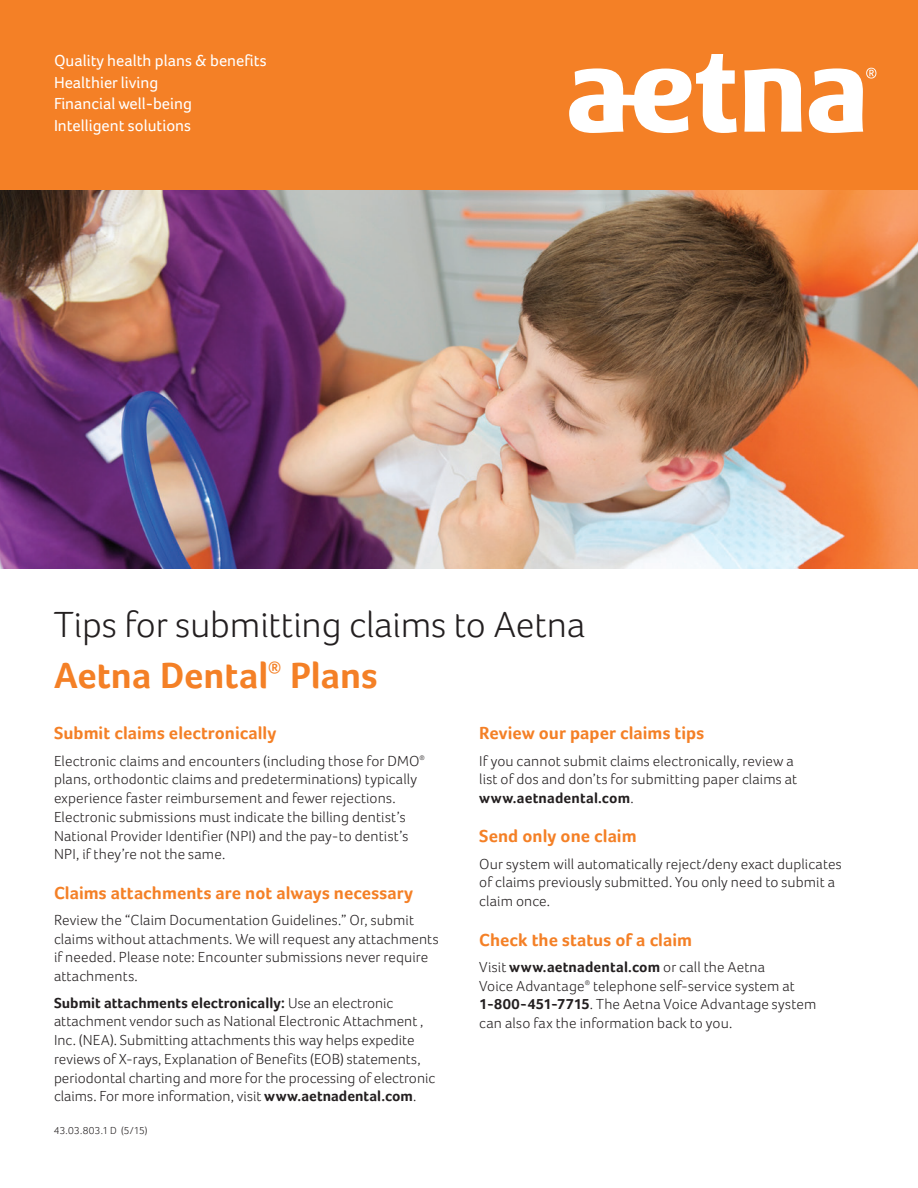
<style>
.page{position:relative;width:918px;height:1188px;background:#fff}
.page>*{position:absolute;margin:0;border:0;box-sizing:border-box;transform-origin:0 0}
.t1{font:300 37.5px "Foco";letter-spacing:-.005em;color:#231f20}
.t2{font:700 37.5px "Foco";color:#f48026}
.t3{font:700 18px "Foco";color:#f48026}
.t4{font:700 16.8px "Foco";color:#f48026}
.t5{font:16.5px/21.8px "Foco";color:#fff}
.t6{font:300 15px/18.8px "Foco";letter-spacing:.005em;color:#231f20}
.t7{font:300 10.5px "Foco";letter-spacing:.025em;color:#231f20}
.t8{font:300 6.75px "Foco";color:#231f20}
.s1{font-weight:700}
</style>
<div class="page">
<div style="left:0;top:0;width:918px;height:190px;background:#f48026"></div>
<img style="left:0;top:190px;width:918px;height:378px">
<svg style="left:569px;top:54px;width:307px;height:79px"></svg>
<p class="t5" style="left:54px;top:49px;width:214px">Quality health plans &amp; benefits<br>Healthier living<br>Financial well-being<br>Intelligent solutions</p>
<h1 class="t1" style="left:54px;top:603px;width:533px">Tips for submitting claims to Aetna</h1>
<h1 class="t2" style="left:54px;top:654px;width:216px">Aetna Dental</h1>
<p class="t4" style="left:268px;top:658px;width:15px">®</p>
<h1 class="t2" style="left:290px;top:654px;width:89px">Plans</h1>
<p class="t3" style="left:54px;top:723px;width:224px">Submit claims electronically</p>
<p class="t6" style="left:54px;top:751px;width:367px">Electronic claims and encounters (including those for DMO</p>
<p class="t8" style="left:420px;top:753px;width:7px">®</p>
<p class="t6" style="left:54px;top:770px;width:365px">plans, orthodontic claims and predeterminations) typically experience faster reimbursement and fewer rejections.<br>Electronic submissions must indicate the billing dentist’s National Provider Identifier (NPI) and the pay-to dentist’s NPI, if they’re not the same.</p>
<p class="t3" style="left:54px;top:882px;width:361px">Claims attachments are not always necessary</p>
<p class="t6" style="left:54px;top:910px;width:386px">Review the “Claim Documentation Guidelines.” Or, submit claims without attachments. We will request any attachments if needed. Please note: Encounter submissions never require attachments.</p>
<p class="t6" style="left:54px;top:993px;width:383px"><span class="s1">Submit attachments electronically:</span> Use an electronic attachment vendor such as National Electronic Attachment , Inc. (NEA). Submitting attachments this way helps expedite reviews of X-rays, Explanation of Benefits (EOB) statements, periodontal charting and more for the processing of electronic claims. For more information, visit <span class="s1">www.aetnadental.com</span>.</p>
<p class="t7" style="left:54px;top:1124px;width:95px">43.03.803.1 D (5/15)</p>
<p class="t3" style="left:479px;top:723px;width:226px">Review our paper claims tips</p>
<p class="t6" style="left:479px;top:751px;width:319px">If you cannot submit claims electronically, review a list of dos and don’ts for submitting paper claims at <span class="s1">www.aetnadental.com</span>.</p>
<p class="t3" style="left:479px;top:826px;width:159px">Send only one claim</p>
<p class="t6" style="left:479px;top:854px;width:364px">Our system will automatically reject/deny exact duplicates of claims previously submitted. You only need to submit a claim once.</p>
<p class="t3" style="left:479px;top:929px;width:214px">Check the status of a claim</p>
<p class="t6" style="left:479px;top:957px;width:287px">Visit <span class="s1">www.aetnadental.com</span> or call the Aetna<br>Voice Advantage</p>
<p class="t6" style="left:479px;top:976px;width:339px;text-indent:114px">telephone self-service system at<br><span class="s1">1-800-451-7715</span>. The Aetna Voice Advantage system can also fax the information back to you.</p>
<p class="t8" style="left:585px;top:978px;width:7px">®</p>
</div>
